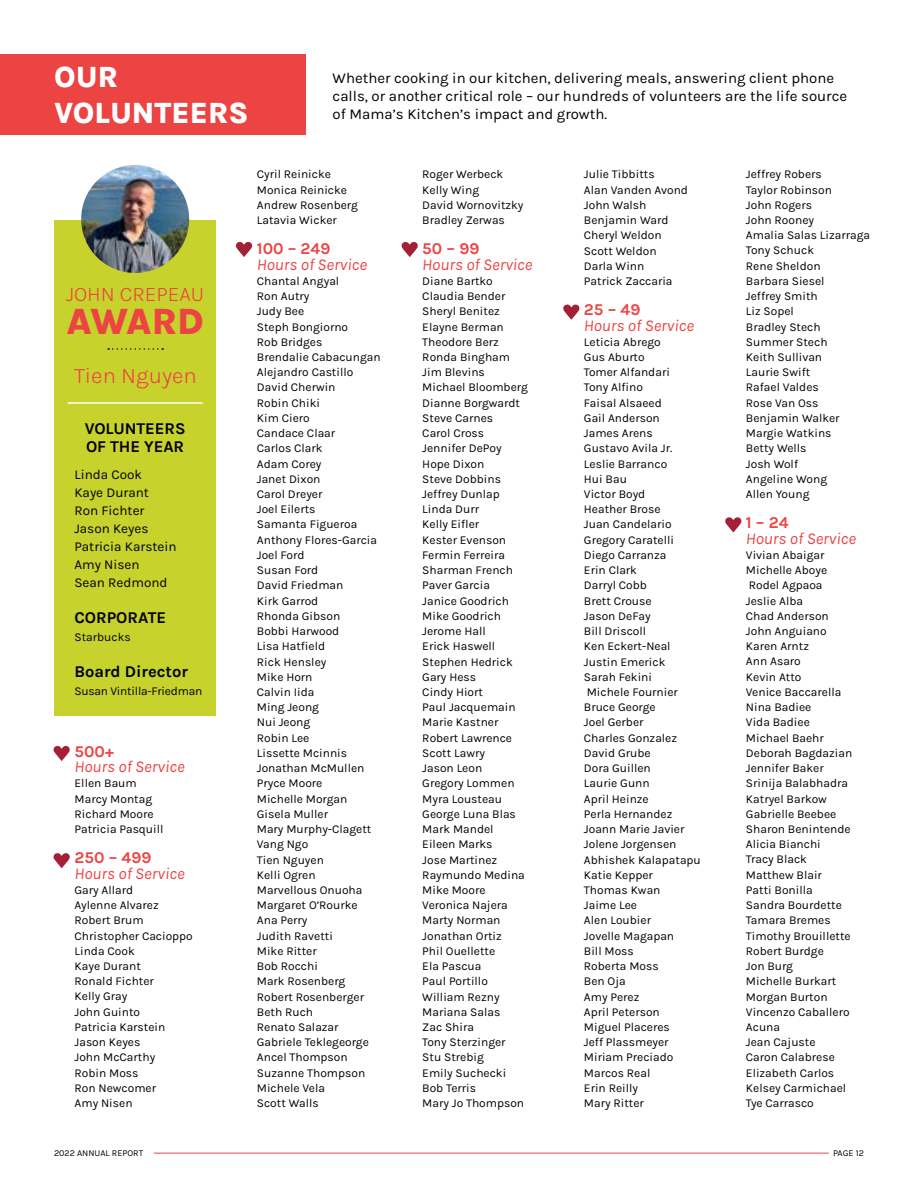
<style>
.page{position:relative;width:918px;height:1188px;background:#fff}
.page>*{position:absolute;margin:0;border:0;box-sizing:border-box;transform-origin:0 0}
.t1{font:800 37.5px "Karla";letter-spacing:-.02em;color:#ec4343}
.t2{font:800 30px/36px "Karla";color:#fff}
.t3{font:300 22.5px "Karla";color:#ec4343}
.t4{font:300 21px "Karla";color:#ec4343}
.t5{font:italic 16.5px "Karla";color:#ec4343}
.t6{font:700 16.5px/18px "Karla";color:#000}
.t7{font:700 16.5px "Karla";color:#ec4343}
.t8{font:15px/18px "Karla";color:#000}
.t9{font:13.5px/18px "Karla";color:#000}
.t10{font:12px/15.3px "Karla";color:#000}
.t11{font:12px "Karla";letter-spacing:-.02em;color:#000}
.t12{font:9px "Karla";color:#000}
</style>
<div class="page">
<hr style="left:154px;top:1153px;width:675px;height:1px;background:#ec4343">
<div style="left:54px;top:221px;width:162px;height:495px;background:#c8d22c"></div>
<div style="left:0;top:54px;width:306px;height:81px;background:#ec4343"></div>
<svg style="left:236px;top:241px;width:16px;height:16px"></svg>
<svg style="left:401px;top:241px;width:17px;height:16px"></svg>
<svg style="left:563px;top:304px;width:17px;height:16px"></svg>
<svg style="left:725px;top:517px;width:17px;height:16px"></svg>
<svg style="left:53px;top:853px;width:17px;height:15px"></svg>
<svg style="left:53px;top:745px;width:17px;height:16px"></svg>
<img style="left:81px;top:165px;width:108px;height:108px;border-radius:54px">
<hr style="left:68px;top:402px;width:135px;height:2px;background:#fff">
<svg style="left:108px;top:348px;width:55px;height:2px"></svg>
<h2 class="t2" style="left:54px;top:59px;width:196px">OUR<br>VOLUNTEERS</h2>
<p class="t8" style="left:333px;top:70px;width:516px">Whether cooking in our kitchen, delivering meals, answering client phone calls, or another critical role – our hundreds of volunteers are the life source of Mama’s Kitchen’s impact and growth.</p>
<h3 class="t4" style="left:66px;top:284px;width:140px">JOHN CREPEAU</h3>
<h1 class="t1" style="left:66px;top:303px;width:139px">AWARD</h1>
<h3 class="t3" style="left:74px;top:365px;width:124px">Tien Nguyen</h3>
<h3 class="t6" style="left:85px;top:420px;width:102px">VOLUNTEERS<br>OF THE YEAR</h3>
<p class="t9" style="left:74px;top:465px;width:104px">Linda Cook<br>Kaye Durant<br>Ron Fichter<br>Jason Keyes<br>Patricia Karstein<br>Amy Nisen<br>Sean Redmond</p>
<h3 class="t6" style="left:74px;top:610px;width:93px">CORPORATE</h3>
<p class="t10" style="left:74px;top:630px;width:58px">Starbucks</p>
<h3 class="t6" style="left:74px;top:664px;width:115px">Board Director</h3>
<p class="t11" style="left:74px;top:685px;width:129px">Susan Vintilla-Friedman</p>
<h3 class="t7" style="left:75px;top:743px;width:41px">500+</h3>
<h3 class="t5" style="left:75px;top:758px;width:112px">Hours of Service</h3>
<p class="t10" style="left:75px;top:776px;width:90px">Ellen Baum<br>Marcy Montag<br>Richard Moore<br>Patricia Pasquill</p>
<h3 class="t7" style="left:75px;top:850px;width:78px">250 – 499</h3>
<h3 class="t5" style="left:75px;top:865px;width:112px">Hours of Service</h3>
<p class="t10" style="left:75px;top:883px;width:120px">Gary Allard<br>Aylenne Alvarez<br>Robert Brum<br>Christopher Cacioppo<br>Linda Cook<br>Kaye Durant<br>Ronald Fichter<br>Kelly Gray<br>John Guinto<br>Patricia Karstein<br>Jason Keyes<br>John McCarthy<br>Robin Moss<br>Ron Newcomer<br>Amy Nisen</p>
<p class="t10" style="left:257px;top:166px;width:103px">Cyril Reinicke<br>Monica Reinicke<br>Andrew Rosenberg<br>Latavia Wicker</p>
<h3 class="t7" style="left:257px;top:241px;width:75px">100 – 249</h3>
<h3 class="t5" style="left:257px;top:256px;width:112px">Hours of Service</h3>
<p class="t10" style="left:257px;top:274px;width:125px">Chantal Angyal<br>Ron Autry<br>Judy Bee<br>Steph Bongiorno<br>Rob Bridges<br>Brendalie Cabacungan<br>Alejandro Castillo<br>David Cherwin<br>Robin Chiki<br>Kim Ciero<br>Candace Claar<br>Carlos Clark<br>Adam Corey<br>Janet Dixon<br>Carol Dreyer<br>Joel Eilerts<br>Samanta Figueroa<br>Anthony Flores-Garcia<br>Joel Ford<br>Susan Ford<br>David Friedman<br>Kirk Garrod<br>Rhonda Gibson<br>Bobbi Harwood<br>Lisa Hatfield<br>Rick Hensley<br>Mike Horn<br>Calvin Iida<br>Ming Jeong<br>Nui Jeong<br>Robin Lee<br>Lissette Mcinnis<br>Jonathan McMullen<br>Pryce Moore<br>Michelle Morgan<br>Gisela Muller<br>Mary Murphy-Clagett<br>Vang Ngo<br>Tien Nguyen<br>Kelli Ogren<br>Marvellous Onuoha<br>Margaret O’Rourke<br>Ana Perry<br>Judith Ravetti<br>Mike Ritter<br>Bob Rocchi<br>Mark Rosenberg<br>Robert Rosenberger<br>Beth Ruch<br>Renato Salazar<br>Gabriele Teklegeorge<br>Ancel Thompson<br>Suzanne Thompson<br>Michele Vela<br>Scott Walls</p>
<p class="t10" style="left:422px;top:166px;width:103px">Roger Werbeck<br>Kelly Wing<br>David Wornovitzky<br>Bradley Zerwas</p>
<h3 class="t7" style="left:422px;top:241px;width:59px">50 – 99</h3>
<h3 class="t5" style="left:422px;top:256px;width:112px">Hours of Service</h3>
<p class="t10" style="left:422px;top:274px;width:107px">Diane Bartko<br>Claudia Bender<br>Sheryl Benitez<br>Elayne Berman<br>Theodore Berz<br>Ronda Bingham<br>Jim Blevins<br>Michael Bloomberg<br>Dianne Borgwardt<br>Steve Carnes<br>Carol Cross<br>Jennifer DePoy<br>Hope Dixon<br>Steve Dobbins<br>Jeffrey Dunlap<br>Linda Durr<br>Kelly Eifler<br>Kester Evenson<br>Fermin Ferreira<br>Sharman French<br>Paver Garcia<br>Janice Goodrich<br>Mike Goodrich<br>Jerome Hall<br>Erick Haswell<br>Stephen Hedrick<br>Gary Hess<br>Cindy Hiort<br>Paul Jacquemain<br>Marie Kastner<br>Robert Lawrence<br>Scott Lawry<br>Jason Leon<br>Gregory Lommen<br>Myra Lousteau<br>George Luna Blas<br>Mark Mandel<br>Eileen Marks<br>Jose Martinez<br>Raymundo Medina<br>Mike Moore<br>Veronica Najera<br>Marty Norman<br>Jonathan Ortiz<br>Phil Ouellette<br>Ela Pascua<br>Paul Portillo<br>William Rezny<br>Mariana Salas<br>Zac Shira<br>Tony Sterzinger<br>Stu Strebig<br>Emily Suchecki<br>Bob Terris<br>Mary Jo Thompson</p>
<p class="t10" style="left:584px;top:167px;width:106px">Julie Tibbitts<br>Alan Vanden Avond<br>John Walsh<br>Benjamin Ward<br>Cheryl Weldon<br>Scott Weldon<br>Darla Winn<br>Patrick Zaccaria</p>
<h3 class="t7" style="left:584px;top:302px;width:58px">25 – 49</h3>
<h3 class="t5" style="left:584px;top:317px;width:112px">Hours of Service</h3>
<p class="t10" style="left:584px;top:334px;width:118px">Leticia Abrego<br>Gus Aburto<br>Tomer Alfandari<br>Tony Alfino<br>Faisal Alsaeed<br>Gail Anderson<br>James Arens<br>Gustavo Avila Jr.<br>Leslie Barranco<br>Hui Bau<br>Victor Boyd<br>Heather Brose<br>Juan Candelario<br>Gregory Caratelli<br>Diego Carranza<br>Erin Clark<br>Darryl Cobb<br>Brett Crouse<br>Jason DeFay<br>Bill Driscoll<br>Ken Eckert-Neal<br>Justin Emerick<br>Sarah Fekini<br>Michele Fournier<br>Bruce George<br>Joel Gerber<br>Charles Gonzalez<br>David Grube<br>Dora Guillen<br>Laurie Gunn<br>April Heinze<br>Perla Hernandez<br>Joann Marie Javier<br>Jolene Jorgensen<br>Abhishek Kalapatapu<br>Katie Kepper<br>Thomas Kwan<br>Jaime Lee<br>Alen Loubier<br>Jovelle Magapan<br>Bill Moss<br>Roberta Moss<br>Ben Oja<br>Amy Perez<br>April Peterson<br>Miguel Placeres<br>Jeff Plassmeyer<br>Miriam Preciado<br>Marcos Real<br>Erin Reilly<br>Mary Ritter</p>
<p class="t10" style="left:746px;top:166px;width:126px">Jeffrey Robers<br>Taylor Robinson<br>John Rogers<br>John Rooney<br>Amalia Salas Lizarraga<br>Tony Schuck<br>Rene Sheldon<br>Barbara Siesel<br>Jeffrey Smith<br>Liz Sopel<br>Bradley Stech<br>Summer Stech<br>Keith Sullivan<br>Laurie Swift<br>Rafael Valdes<br>Rose Van Oss<br>Benjamin Walker<br>Margie Watkins<br>Betty Wells<br>Josh Wolf<br>Angeline Wong<br>Allen Young</p>
<h3 class="t7" style="left:746px;top:515px;width:44px">1 – 24</h3>
<h3 class="t5" style="left:746px;top:530px;width:112px">Hours of Service</h3>
<p class="t10" style="left:746px;top:548px;width:108px">Vivian Abaigar<br>Michelle Aboye<br>Rodel Agpaoa<br>Jeslie Alba<br>Chad Anderson<br>John Anguiano<br>Karen Arntz<br>Ann Asaro<br>Kevin Atto<br>Venice Baccarella<br>Nina Badiee<br>Vida Badiee<br>Michael Baehr<br>Deborah Bagdazian<br>Jennifer Baker<br>Srinija Balabhadra<br>Katryel Barkow<br>Gabrielle Beebee<br>Sharon Benintende<br>Alicia Bianchi<br>Tracy Black<br>Matthew Blair<br>Patti Bonilla<br>Sandra Bourdette<br>Tamara Bremes<br>Timothy Brouillette<br>Robert Burdge<br>Jon Burg<br>Michelle Burkart<br>Morgan Burton<br>Vincenzo Caballero<br>Acuna<br>Jean Cajuste<br>Caron Calabrese<br>Elizabeth Carlos<br>Kelsey Carmichael<br>Tye Carrasco</p>
<p class="t12" style="left:54px;top:1147px;width:91px">2022 ANNUAL REPORT</p>
<p class="t12" style="left:833px;top:1148px;width:32px">PAGE 12</p>
</div>
